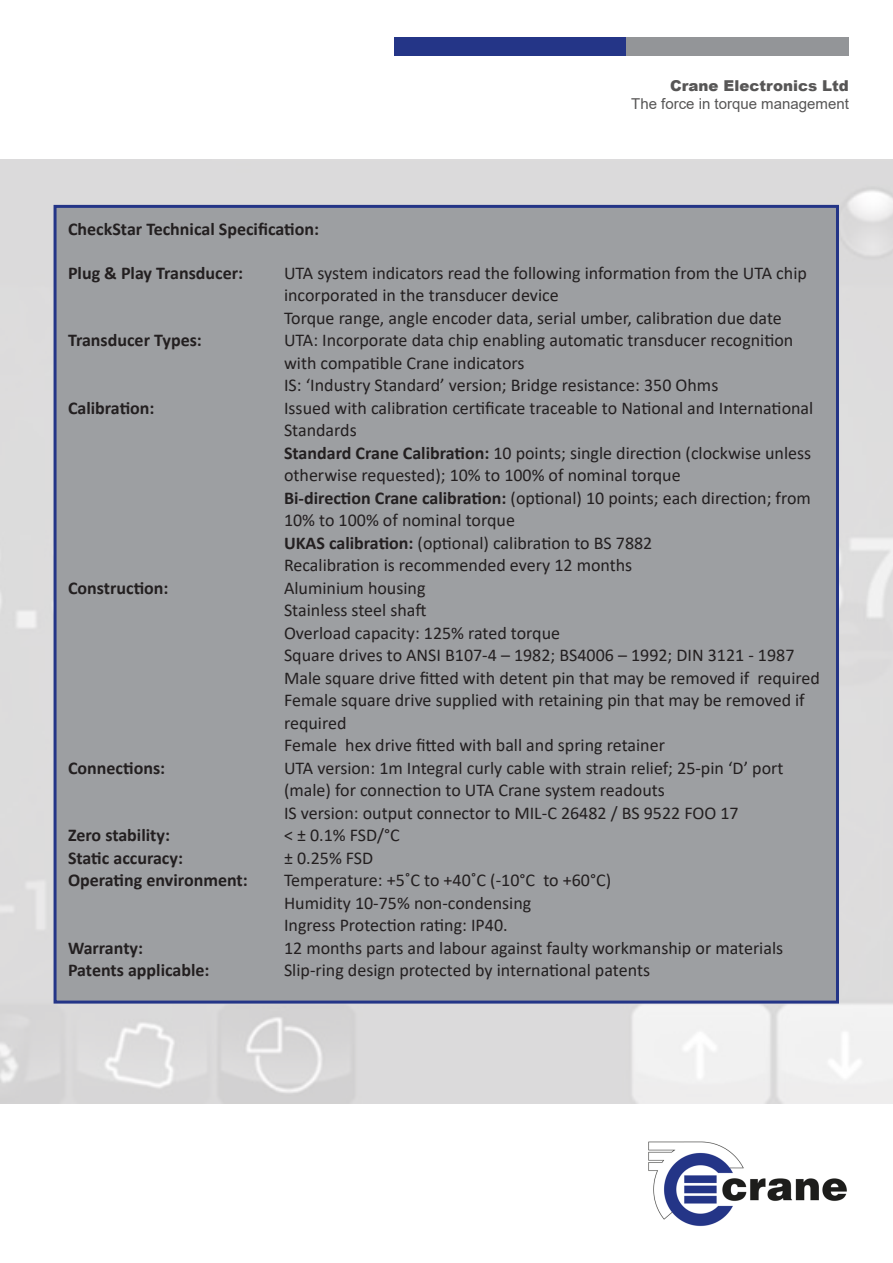
<style>
.page{position:relative;width:893px;height:1263px;background:#fff}
.page>*{position:absolute;margin:0;border:0;box-sizing:border-box;transform-origin:0 0}
.t1{font:18px/22.5px "Calibri";color:#231f20}
.t2{font:700 18px "Calibri";color:#231f20}
.t3{font:15px "Arial";color:#575656}
.t4{font:900 15px "Arial";color:#575656}
.s1{font-weight:700}
</style>
<div class="page">
<div style="left:394px;top:38px;width:232px;height:18px;background:#243587"></div>
<div style="left:626px;top:38px;width:223px;height:18px;background:#939598"></div>
<img style="left:0;top:159px;width:893px;height:945px">
<div style="left:55px;top:206px;width:782px;height:796px;background:#9d9fa2"></div>
<div style="left:54px;top:205px;width:785px;height:798px;border:3px solid #243587"></div>
<img style="left:648px;top:1141px;width:199px;height:86px">
<p class="t4" style="left:670px;top:74px;width:180px">Crane Electronics Ltd</p>
<p class="t3" style="left:631px;top:93px;width:219px">The force in torque management</p>
<p class="t2" style="left:68px;top:216px;width:252px">CheckStar Technical Specification:</p>
<p class="t2" style="left:68px;top:260px;width:177px">Plug &amp; Play Transducer:</p>
<p class="t1" style="left:284px;top:261px;width:524px">UTA system indicators read the following information from the UTA chip incorporated in the transducer device<br>Torque range, angle encoder data, serial umber, calibration due date</p>
<p class="t2" style="left:68px;top:328px;width:135px">Transducer Types:</p>
<p class="t1" style="left:284px;top:329px;width:511px">UTA: Incorporate data chip enabling automatic transducer recognition with compatible Crane indicators<br>IS: ‘Industry Standard’ version; Bridge resistance: 350 Ohms</p>
<p class="t2" style="left:68px;top:395px;width:88px">Calibration:</p>
<p class="t1" style="left:284px;top:396px;width:531px">Issued with calibration certificate traceable to National and International Standards<br><span class="s1">Standard Crane Calibration:</span> 10 points; single direction (clockwise unless otherwise requested); 10% to 100% of nominal torque<br><span class="s1">Bi-direction Crane calibration:</span> (optional) 10 points; each direction; from 10% to 100% of nominal torque<br><span class="s1">UKAS calibration:</span> (optional) calibration to BS 7882<br>Recalibration is recommended every 12 months</p>
<p class="t2" style="left:68px;top:575px;width:102px">Construction:</p>
<p class="t1" style="left:284px;top:576px;width:537px">Aluminium housing<br>Stainless steel shaft<br>Overload capacity: 125% rated torque<br>Square drives to ANSI B107-4 – 1982; BS4006 – 1992; DIN 3121 - 1987<br>Male square drive fitted with detent pin that may be removed if required Female square drive supplied with retaining pin that may be removed if required<br>Female hex drive fitted with ball and spring retainer</p>
<p class="t2" style="left:68px;top:755px;width:99px">Connections:</p>
<p class="t1" style="left:284px;top:756px;width:501px">UTA version: 1m Integral curly cable with strain relief; 25-pin ‘D’ port (male) for connection to UTA Crane system readouts<br>IS version: output connector to MIL-C 26482 / BS 9522 FOO 17</p>
<p class="t2" style="left:68px;top:823px;width:103px">Zero stability:</p>
<p class="t1" style="left:284px;top:824px;width:117px">&lt; ± 0.1% FSD/°C</p>
<p class="t2" style="left:68px;top:845px;width:116px">Static accuracy:</p>
<p class="t1" style="left:284px;top:846px;width:91px">± 0.25% FSD</p>
<p class="t2" style="left:68px;top:868px;width:181px">Operating environment:</p>
<p class="t1" style="left:284px;top:869px;width:329px">Temperature: +5˚C to +40˚C (-10°C to +60°C)<br>Humidity 10-75% non-condensing<br>Ingress Protection rating: IP40.</p>
<p class="t2" style="left:68px;top:935px;width:77px">Warranty:</p>
<p class="t1" style="left:284px;top:936px;width:501px">12 months parts and labour against faulty workmanship or materials</p>
<p class="t2" style="left:68px;top:958px;width:143px">Patents applicable:</p>
<p class="t1" style="left:284px;top:959px;width:367px">Slip-ring design protected by international patents</p>
</div>
